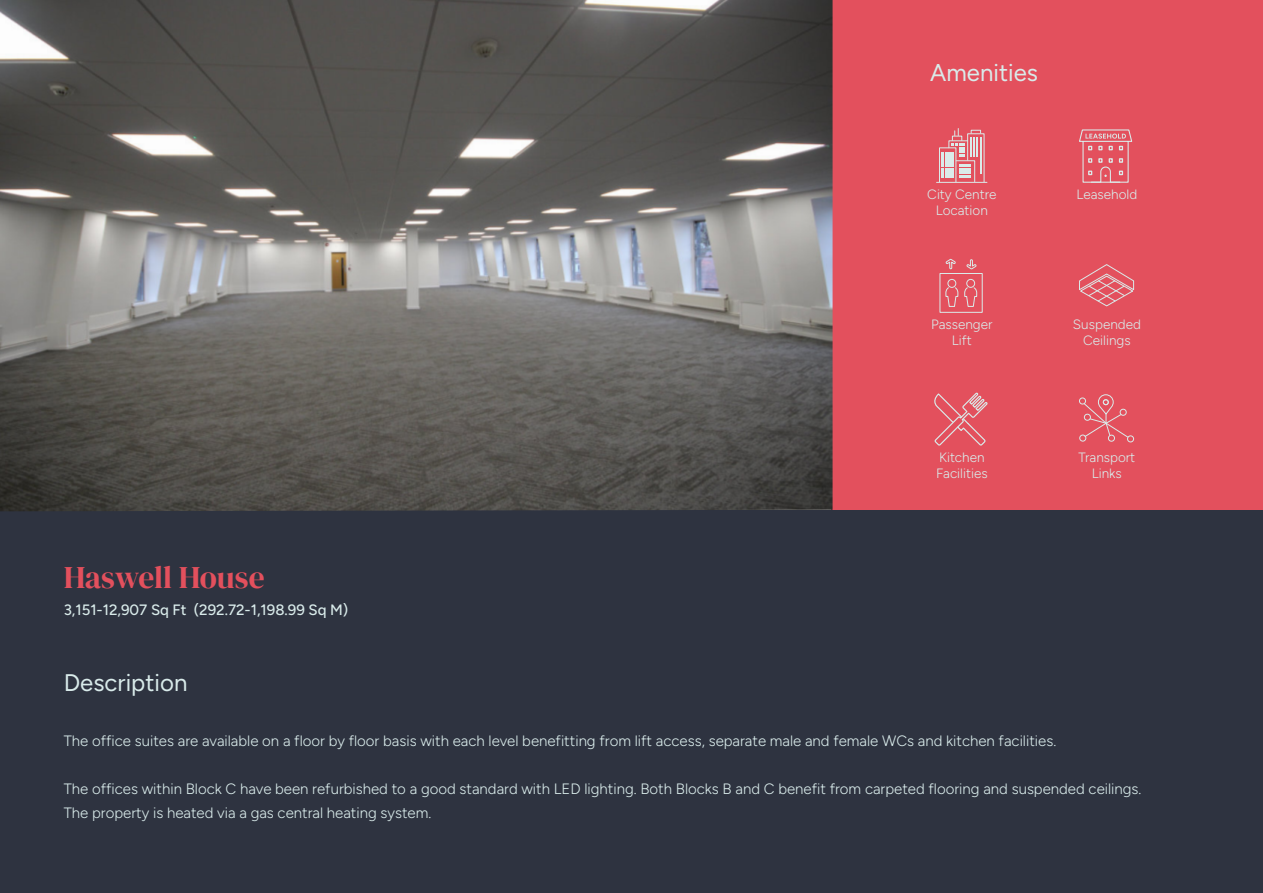
<style>
.page{position:relative;width:1263px;height:893px;background:#fff}
.page>*{position:absolute;margin:0;border:0;box-sizing:border-box;transform-origin:0 0}
.t1{font:31.5px "DM Serif Display";letter-spacing:-.005em;color:#e3505d}
.t2{font:24px "Figtree";color:#d9ebea}
.t3{font:300 15px/24px "Figtree";color:#d9ebea}
.t4{font:500 15px "Figtree";color:#d9ebea}
.t5{font:300 13.5px/16.2px "Figtree";color:#d9ebea;text-align:center}
</style>
<div class="page">
<div style="left:831px;top:0;width:432px;height:510px;background:#e3505d"></div>
<div style="left:0;top:510px;width:1263px;height:383px;background:#2e3340"></div>
<img style="left:0;top:0;width:832px;height:511px">
<svg style="left:934px;top:392px;width:54px;height:54px"></svg>
<div style="left:1079px;top:397px;width:7px;height:7px;border:1px solid #dbebea;border-radius:50%"></div>
<div style="left:1079px;top:435px;width:7px;height:7px;border:1px solid #dbebea;border-radius:50%"></div>
<div style="left:1108px;top:435px;width:7px;height:7px;border:1px solid #dbebea;border-radius:50%"></div>
<div style="left:1127px;top:435px;width:7px;height:7px;border:1px solid #dbebea;border-radius:50%"></div>
<svg style="left:1083px;top:394px;width:46px;height:44px"></svg>
<div style="left:939px;top:147px;width:17px;height:35px;border:1px solid #dbebea"></div>
<hr style="left:936px;top:182px;width:51px;height:1px;background:#dbebea">
<svg style="left:942px;top:128px;width:43px;height:55px"></svg>
<div style="left:971px;top:130px;width:10px;height:4px;border:1px solid #dbebea"></div>
<svg style="left:1079px;top:129px;width:54px;height:54px"></svg>
<div style="left:939px;top:273px;width:44px;height:40px;border:1px solid #dbebea"></div>
<svg style="left:945px;top:258px;width:33px;height:55px"></svg>
<svg style="left:1079px;top:264px;width:55px;height:42px"></svg>
<h1 class="t1" style="left:64px;top:555px;width:202px">Haswell House</h1>
<p class="t4" style="left:64px;top:601px;width:286px">3,151-12,907 Sq Ft (292.72-1,198.99 Sq M)</p>
<h2 class="t2" style="left:64px;top:668px;width:125px">Description</h2>
<h2 class="t2" style="left:930px;top:58px;width:109px">Amenities</h2>
<p class="t5" style="left:927px;top:186px;width:71px">City Centre<br>Location</p>
<p class="t5" style="left:1076px;top:186px;width:62px">Leasehold</p>
<p class="t5" style="left:931px;top:316px;width:63px">Passenger<br>Lift</p>
<p class="t5" style="left:1073px;top:316px;width:69px">Suspended<br>Ceilings</p>
<p class="t5" style="left:936px;top:449px;width:53px;text-align:left">Kitchen<br>Facilities</p>
<p class="t5" style="left:1079px;top:449px;width:58px">Transport<br>Links</p>
<p class="t3" style="left:64px;top:728px;width:994px">The office suites are available on a floor by floor basis with each level benefitting from lift access, separate male and female WCs and kitchen facilities.</p>
<p class="t3" style="left:64px;top:776px;width:1079px">The offices within Block C have been refurbished to a good standard with LED lighting. Both Blocks B and C benefit from carpeted flooring and suspended ceilings.<br>The property is heated via a gas central heating system.</p>
</div>
